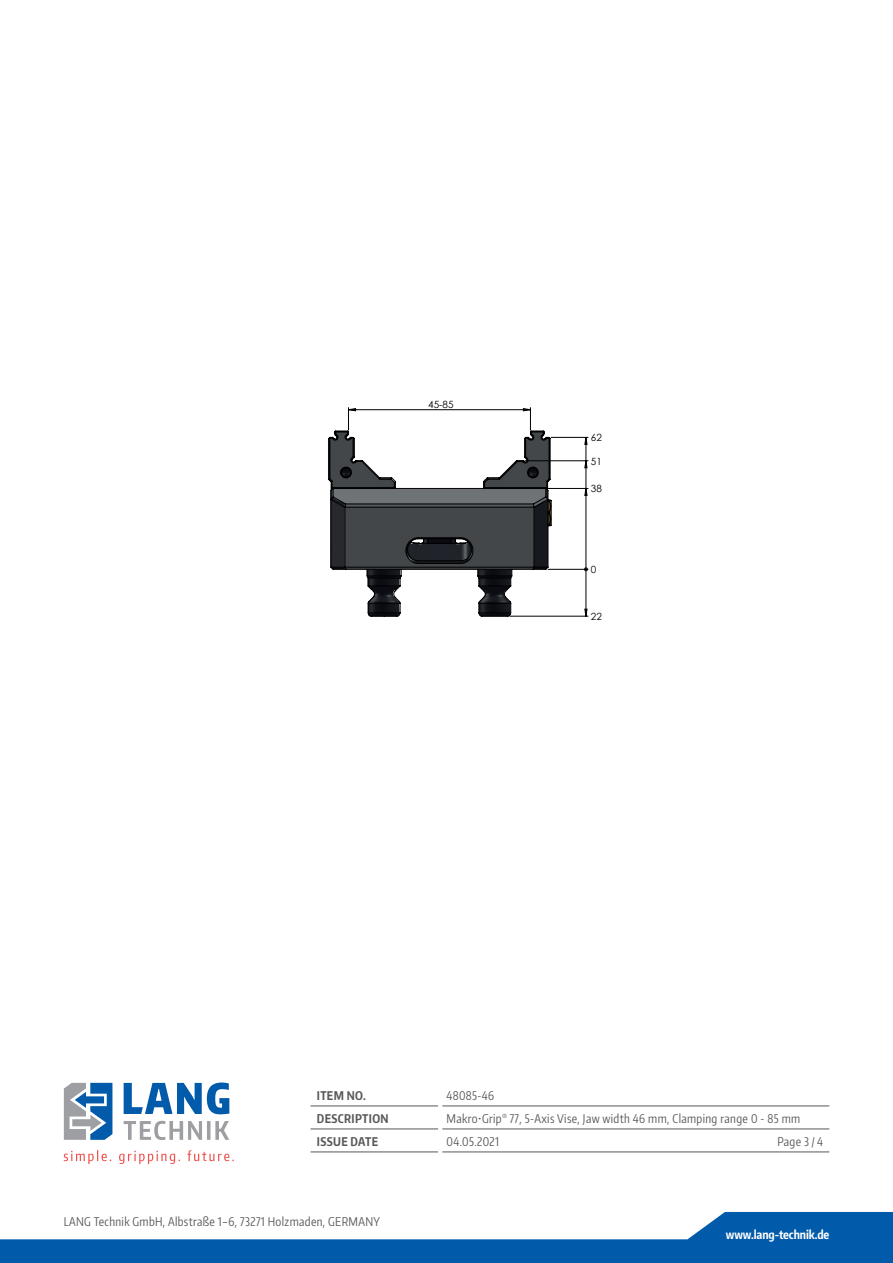
<style>
.page{position:relative;width:893px;height:1263px;background:#fff}
.page>*{position:absolute;margin:0;border:0;box-sizing:border-box;transform-origin:0 0}
.t1{font:12px "Encode Sans Compressed";letter-spacing:.03em;color:#57585a}
.t2{font:700 12px "Encode Sans Compressed";letter-spacing:.03em;color:#57585a}
.t3{font:700 12px "Encode Sans Compressed";letter-spacing:-.01em;color:#fff}
.t4{font:9.9px "Century Gothic";color:#000001}
</style>
<div class="page">
<svg style="left:0;top:1212px;width:893px;height:51px;fill:#015aaa"></svg>
<svg style="left:124px;top:1082px;width:105px;height:32px"></svg>
<svg style="left:124px;top:1121px;width:105px;height:19px"></svg>
<svg style="left:64px;top:1083px;width:48px;height:57px"></svg>
<svg style="left:64px;top:1150px;width:170px;height:14px"></svg>
<hr style="left:311px;top:1106px;width:127px;height:1px;background:#57585a">
<hr style="left:442px;top:1106px;width:387px;height:1px;background:#57585a">
<hr style="left:311px;top:1129px;width:127px;height:1px;background:#57585a">
<hr style="left:442px;top:1129px;width:387px;height:1px;background:#57585a">
<hr style="left:311px;top:1152px;width:127px;height:1px;background:#57585a">
<hr style="left:442px;top:1152px;width:387px;height:1px;background:#57585a">
<hr style="left:548px;top:569px;width:40px;height:1px;background:#000001">
<hr style="left:510px;top:616px;width:78px;height:1px;background:#000001">
<hr style="left:548px;top:488px;width:40px;height:1px;background:#000001">
<hr style="left:525px;top:460px;width:63px;height:1px;background:#000001">
<hr style="left:551px;top:437px;width:37px;height:1px;background:#000001">
<svg style="left:584px;top:437px;width:4px;height:180px"></svg>
<svg style="left:328px;top:408px;width:224px;height:209px"></svg>
<p class="t4" style="left:428px;top:397px;width:27px">45-85</p>
<p class="t4" style="left:591px;top:431px;width:13px">62</p>
<p class="t4" style="left:591px;top:454px;width:13px">51</p>
<p class="t4" style="left:591px;top:482px;width:13px">38</p>
<p class="t4" style="left:591px;top:563px;width:7px">0</p>
<p class="t4" style="left:591px;top:609px;width:13px">22</p>
<p class="t2" style="left:317px;top:1087px;width:51px">ITEM NO.</p>
<p class="t1" style="left:447px;top:1087px;width:49px">48085-46</p>
<p class="t2" style="left:317px;top:1110px;width:73px">DESCRIPTION</p>
<p class="t1" style="left:447px;top:1110px;width:355px">Makro•Grip<sup>®</sup> 77, 5-Axis Vise, Jaw width 46 mm, Clamping range 0 - 85 mm</p>
<p class="t2" style="left:317px;top:1133px;width:63px">ISSUE DATE</p>
<p class="t1" style="left:447px;top:1133px;width:54px">04.05.2021</p>
<p class="t1" style="left:777px;top:1133px;width:47px">Page 3 / 4</p>
<p class="t1" style="left:64px;top:1213px;width:318px">LANG Technik GmbH, Albstraße 1–6, 73271 Holzmaden, GERMANY</p>
<p class="t3" style="left:726px;top:1227px;width:105px">www.lang-technik.de</p>
</div>
